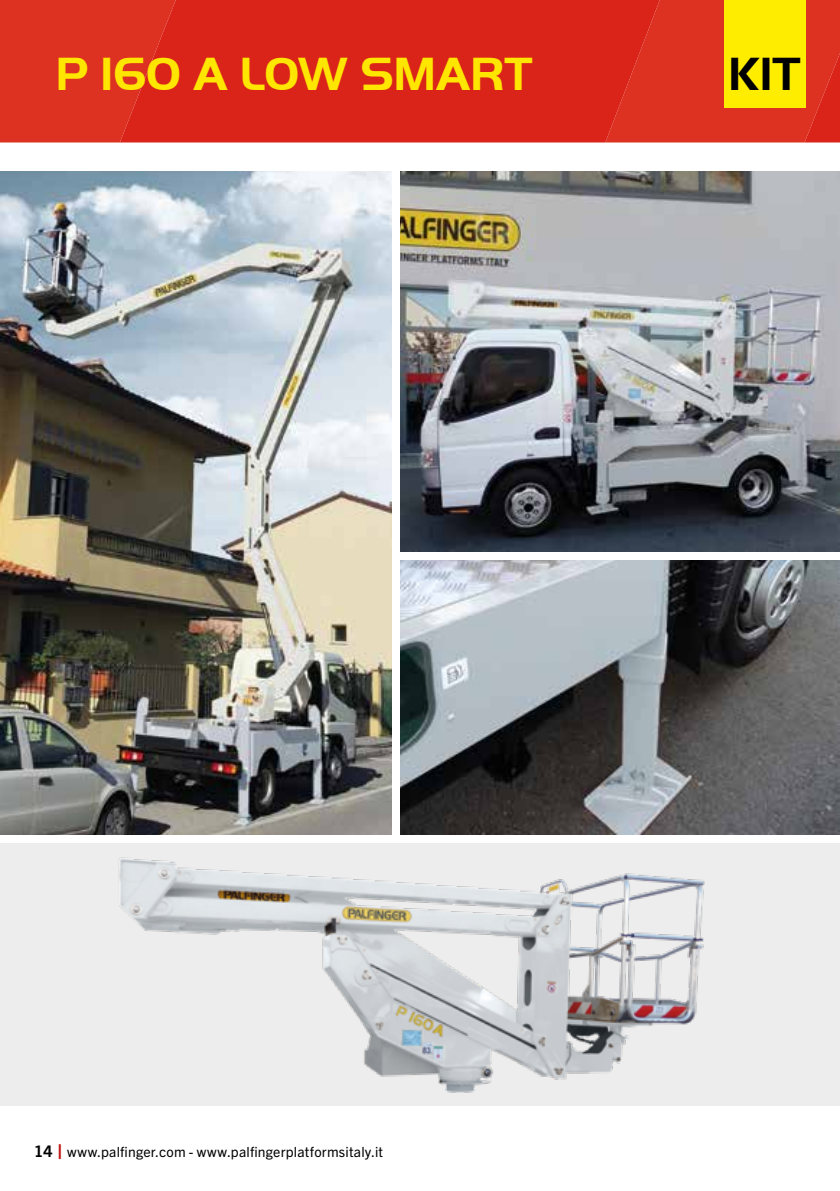
<style>
.page{position:relative;width:840px;height:1191px;background:#fff}
.page>*{position:absolute;margin:0;border:0;box-sizing:border-box;transform-origin:0 0}
.t1{font:48px "Palfinger Handel Versalien";letter-spacing:-.01em;color:#ffe600}
.t2{font:48px "Palfinger Handel Versalien";color:#000}
.t3{font:14px "Trade Gothic Next LT Pro";letter-spacing:.015em;color:#000}
.s1{font-weight:700;font-size:16px}
.s2{font-family:"Gotham";font-weight:700;font-size:16px;color:#c00d0e}
</style>
<div class="page">
<div style="left:0;top:0;width:110px;height:142px;background:#dd3221"></div>
<svg style="left:828px;top:0;width:11px;height:142px;background:#db2a1d"></svg>
<svg style="left:110px;top:0;width:718px;height:142px;background:#da271b"></svg>
<img style="left:400px;top:171px;width:439px;height:380px">
<img style="left:400px;top:560px;width:439px;height:274px">
<img style="left:0;top:171px;width:391px;height:663px">
<div style="left:0;top:843px;width:839px;height:263px;background:#ededed"></div>
<img style="left:118px;top:857px;width:587px;height:236px">
<div style="left:724px;top:0;width:81px;height:107px;background:#ffed00"></div>
<h1 class="t1" style="left:55px;top:47px;width:478px">P 160 A LOW SMART</h1>
<h1 class="t2" style="left:727px;top:47px;width:74px">KIT</h1>
<p class="t3" style="left:34px;top:1141px;width:350px"><span class="s1">14</span> <span class="s2">|</span> www.palfinger.com - www.palfingerplatformsitaly.it</p>
</div>
